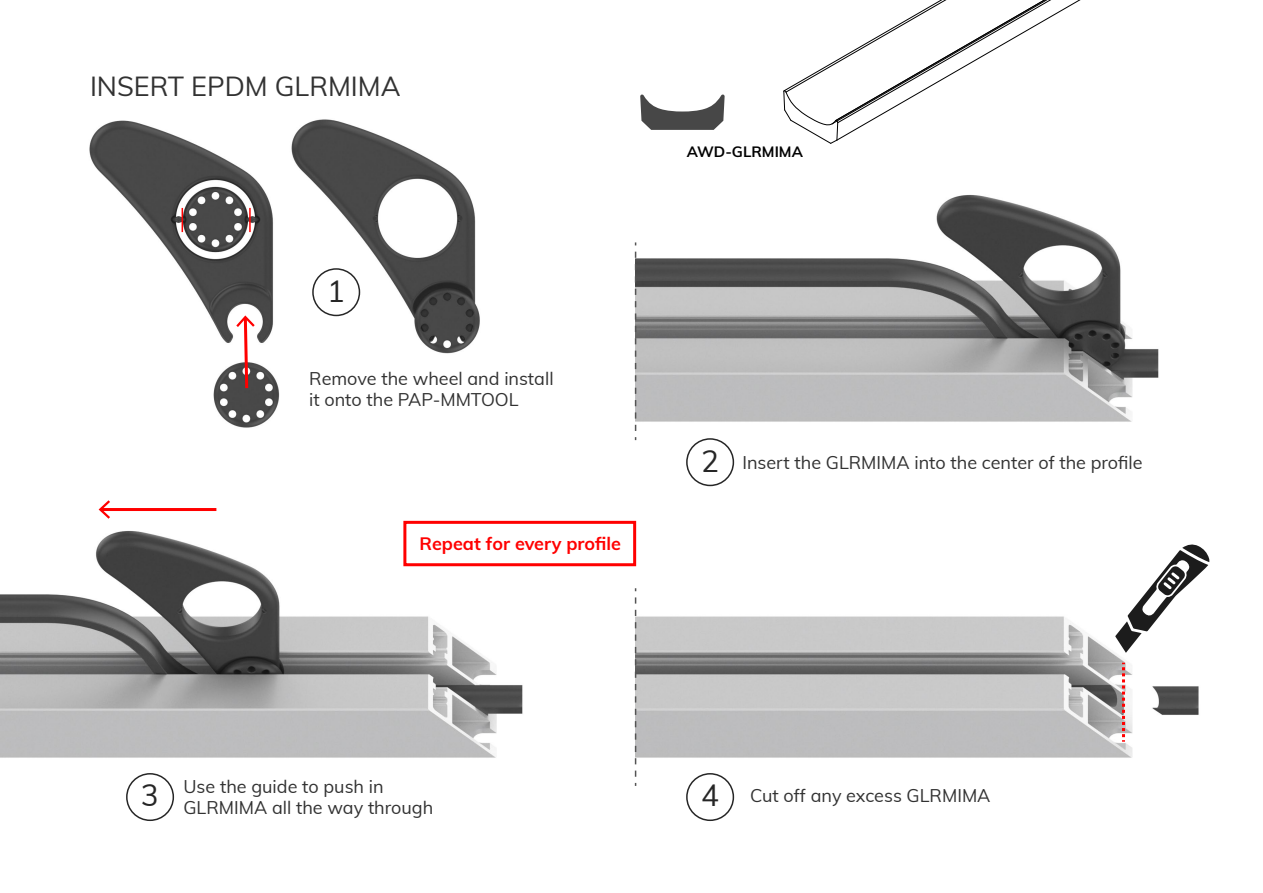
<style>
.page{position:relative;width:1263px;height:893px;background:#fff}
.page>*{position:absolute;margin:0;border:0;box-sizing:border-box;transform-origin:0 0}
.t1{font:30px "Muli";color:#262626}
.t2{font:27px "Muli";color:#323232}
.t3{font:18px/21.6px "Muli";color:#323232}
.t4{font:700 18px "Muli";color:#f00}
.t5{font:700 15px "Muli";color:#000}
</style>
<div class="page">
<img style="left:89px;top:119px;width:391px;height:309px">
<img style="left:636px;top:195px;width:523px;height:292px">
<img style="left:0;top:510px;width:636px;height:311px">
<img style="left:636px;top:521px;width:574px;height:300px">
<svg style="left:1122px;top:663px;width:3px;height:79px"></svg>
<svg style="left:640px;top:94px;width:85px;height:36px"></svg>
<svg style="left:1115px;top:543px;width:94px;height:110px"></svg>
<svg style="left:236px;top:315px;width:19px;height:76px"></svg>
<hr style="left:101px;top:508px;width:115px;height:3px;background:#f00">
<svg style="left:99px;top:500px;width:11px;height:19px"></svg>
<div style="left:403px;top:521px;width:233px;height:45px;background:#fff;border:3px solid #f00"></div>
<div style="left:687px;top:439px;width:46px;height:46px;background:#fff;border-radius:50%"></div>
<div style="left:686px;top:438px;width:48px;height:48px;border:2px solid #262626;border-radius:50%"></div>
<div style="left:127px;top:774px;width:46px;height:46px;background:#fff;border-radius:50%"></div>
<div style="left:126px;top:773px;width:48px;height:48px;border:2px solid #262626;border-radius:50%"></div>
<div style="left:687px;top:774px;width:46px;height:46px;background:#fff;border-radius:50%"></div>
<div style="left:686px;top:773px;width:48px;height:48px;border:2px solid #262626;border-radius:50%"></div>
<div style="left:313px;top:269px;width:46px;height:46px;background:#fff;border-radius:50%"></div>
<div style="left:312px;top:268px;width:48px;height:48px;border:2px solid #262626;border-radius:50%"></div>
<svg style="left:635px;top:252px;width:1px;height:188px"></svg>
<svg style="left:635px;top:597px;width:1px;height:189px"></svg>
<svg style="left:182px;top:208px;width:1px;height:24px"></svg>
<hr style="left:249px;top:208px;width:2px;height:24px;background:#f00">
<svg style="left:783px;top:0;width:298px;height:144px"></svg>
<h2 class="t2" style="left:90px;top:66px;width:312px">INSERT EPDM GLRMIMA</h2>
<h1 class="t1" style="left:327px;top:269px;width:19px">1</h1>
<p class="t3" style="left:309px;top:366px;width:246px">Remove the wheel and install it onto the PAP-MMTOOL</p>
<p class="t4" style="left:419px;top:531px;width:203px">Repeat for every profile</p>
<p class="t5" style="left:687px;top:141px;width:118px">AWD-GLRMIMA</p>
<h1 class="t1" style="left:701px;top:439px;width:19px">2</h1>
<p class="t3" style="left:742px;top:450px;width:402px">Insert the GLRMIMA into the center of the profile</p>
<p class="t3" style="left:183px;top:774px;width:251px">Use the guide to push in<br>GLRMIMA all the way through</p>
<p class="t3" style="left:750px;top:784px;width:242px">Cut off any excess GLRMIMA</p>
<h1 class="t1" style="left:141px;top:774px;width:19px">3</h1>
<h1 class="t1" style="left:701px;top:774px;width:19px">4</h1>
</div>
